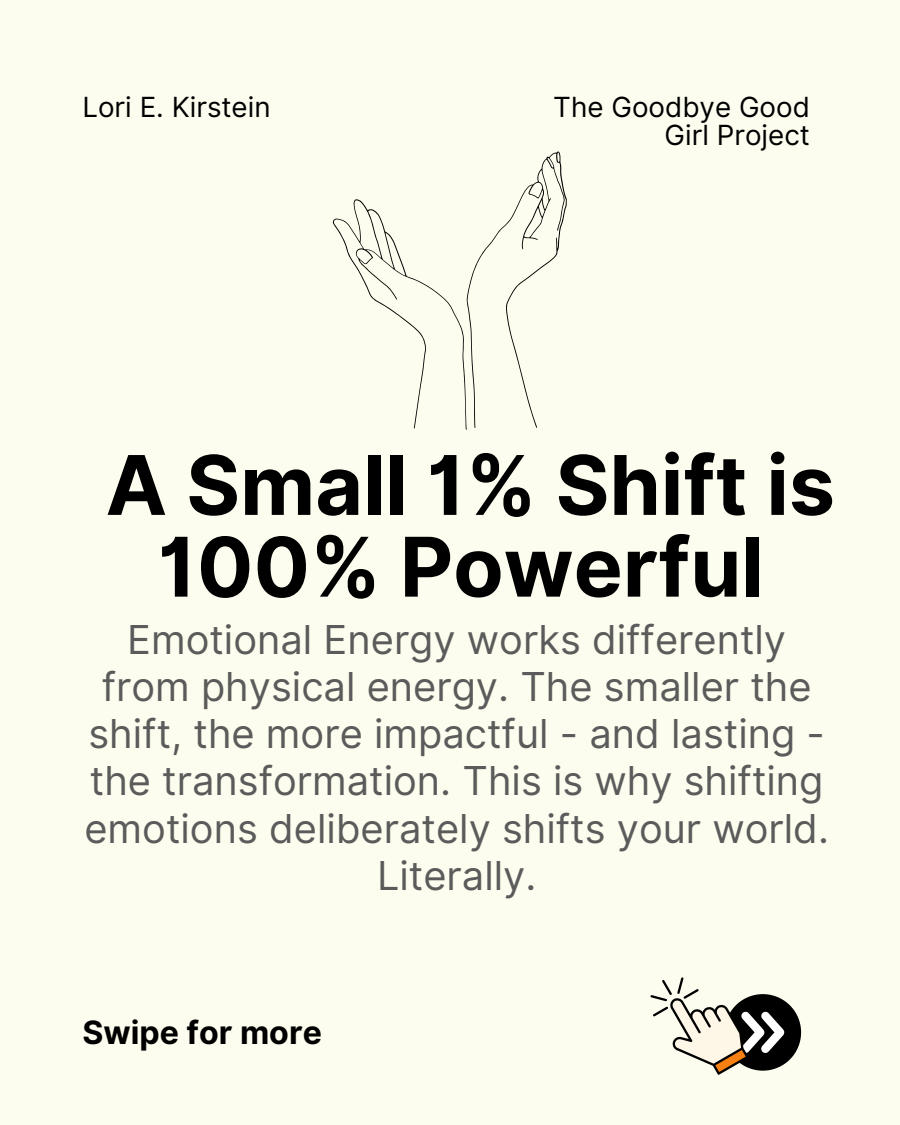
<style>
.page{position:relative;width:900px;height:1125px;background:#fcfdee}
.page>*{position:absolute;margin:0;border:0;box-sizing:border-box;transform-origin:0 0}
.t1{font:700 82.3px/81.8px "Inter";color:#000;text-align:center}
.t2{font:39.8px/47.2px "Inter";color:#5b5b5b;text-align:center}
.t3{font:700 32.1px "Inter";color:#000}
.t4{font:27.8px/27.8px "Inter";color:#000;text-align:right}
</style>
<div class="page">
<svg style="left:650px;top:977px;width:151px;height:98px"></svg>
<svg style="left:333px;top:151px;width:234px;height:279px"></svg>
<p class="t4" style="left:82px;top:93px;width:190px">Lori E. Kirstein</p>
<h2 class="t4" style="left:553px;top:93px;width:258px">The Goodbye Good<br>Girl Project</h2>
<p class="t1" style="left:106px;top:444px;width:731px">A Small 1% Shift is<br>100% Powerful</p>
<h1 class="t2" style="left:84px;top:616px;width:746px">Emotional Energy works differently from physical energy. The smaller the shift, the more impactful - and lasting - the transformation. This is why shifting emotions deliberately shifts your world.<br>Literally.</h1>
<p class="t3" style="left:82px;top:1013px;width:241px">Swipe for more</p>
</div>
